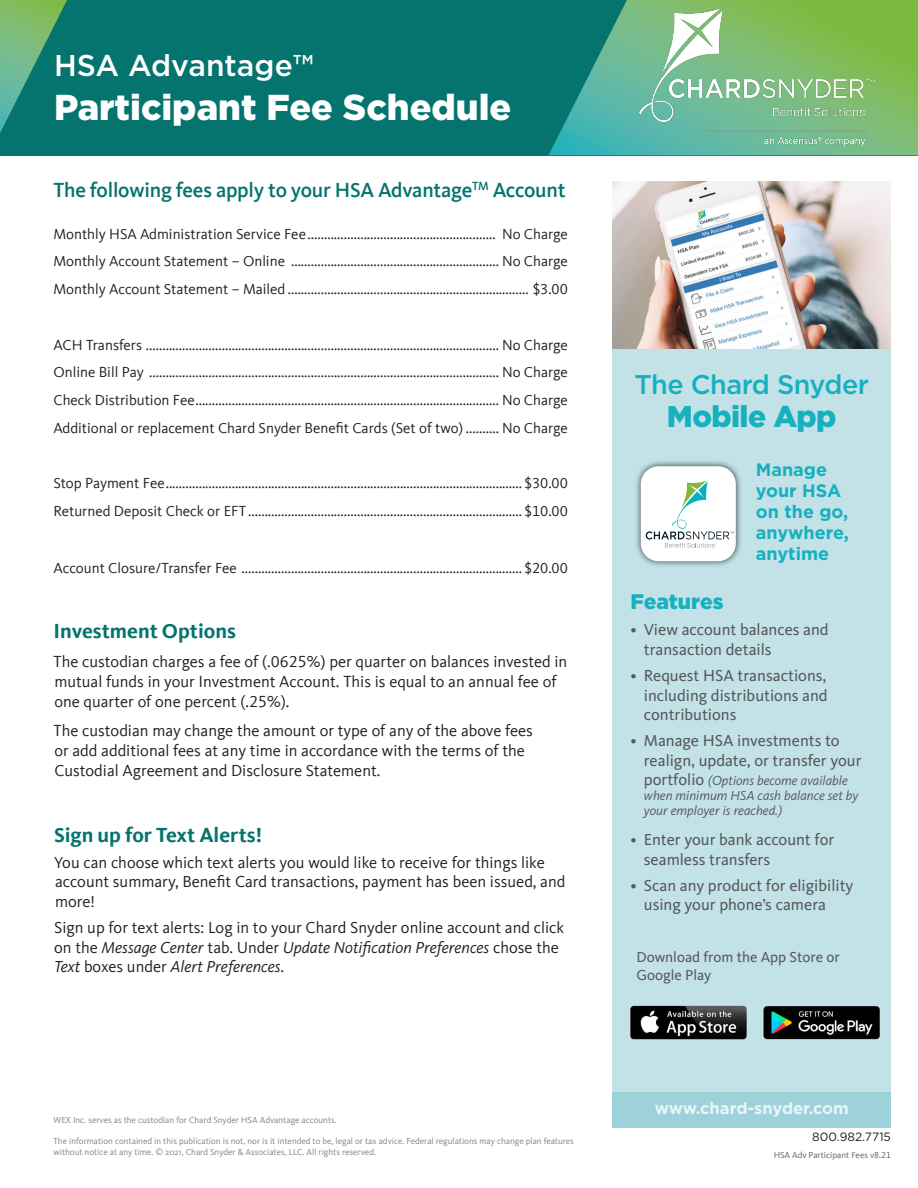
<style>
.page{position:relative;width:918px;height:1188px;background:#fff}
.page>*{position:absolute;margin:0;border:0;box-sizing:border-box;transform-origin:0 0}
.Gotham_Title{font:900 36px "Gotham";color:#fff}
.Gotham_Title-2{font:500 30px "Gotham";color:#fff}
.t1{font:900 30px "Gotham";letter-spacing:-.02em;color:#17b0be}
.t2{font:500 27px "Gotham";letter-spacing:-.02em;color:#17b0be}
.Intro_Text{font:500 21px "Kievit Offc";letter-spacing:-.01em;color:#05746e}
.Text{font:700 21px "Kievit Offc";color:#05746e}
.t3{font:900 21px "Gotham";color:#17b0be}
.t4{font:700 18px/21px "Gotham";color:#17b0be}
.Text-2{font:16.5px/19.8px "Kievit Offc";color:#231f20}
.Text-3{font:16.5px/19.5px "Kievit OT";color:#231f20}
.t5{font:16.5px/19.5px "Kievit OT";color:#57585a}
.t6{font:700 16.5px "Gotham";color:#eaf5f6}
.Text-4{font:15px "Kievit Offc";color:#231f20}
.t7{font:15px/18px "Kievit OT";color:#57585a}
.t8{font:italic 13.5px/15px "Kievit OT";color:#57585a}
.t9{font:12px "Gotham";color:#231f20}
.Text_notes{font:9px/10.5px "Kievit OT";color:#808285}
.t10{font:9px "Kievit Offc";color:#625e5d}
.s1{font-style:italic}
.s2{font-style:normal;font-size:16.5px}
</style>
<div class="page">
<div style="left:0;top:0;width:918px;height:155px;background:#05746e"></div>
<svg style="left:549px;top:0;width:369px;height:155px"></svg>
<svg style="left:0;top:0;width:67px;height:133px"></svg>
<div style="left:612px;top:346px;width:279px;height:781px;background:#c2e2e8"></div>
<div style="left:612px;top:1092px;width:279px;height:35px;background:#9dd2da"></div>
<div style="left:634px;top:459px;width:108px;height:109px;background:#231f20;opacity:.8"></div>
<div style="left:641px;top:466px;width:95px;height:95px;background:#fff;border-radius:18px"></div>
<svg style="left:646px;top:481px;width:88px;height:67px"></svg>
<img style="left:612px;top:181px;width:279px;height:167px">
<img style="left:630px;top:1005px;width:250px;height:35px">
<img style="left:639px;top:9px;width:235px;height:137px">
<p class="Gotham_Title-2" style="left:54px;top:46px;width:261px">HSA Advantage™</p>
<p class="Gotham_Title" style="left:54px;top:82px;width:459px">Participant Fee Schedule</p>
<p class="Intro_Text" style="left:54px;top:178px;width:514px">The following fees apply to your HSA Advantage<sup>TM</sup> Account</p>
<p class="Text-4" style="left:54px;top:225px;width:516px">Monthly HSA Administration Service Fee......................................................... No Charge</p>
<p class="Text-4" style="left:54px;top:253px;width:516px">Monthly Account Statement – Online ............................................................... No Charge</p>
<p class="Text-4" style="left:54px;top:281px;width:516px">Monthly Account Statement – Mailed ......................................................................... $3.00</p>
<p class="Text-4" style="left:54px;top:336px;width:516px">ACH Transfers ........................................................................................................... No Charge</p>
<p class="Text-4" style="left:54px;top:364px;width:516px">Online Bill Pay .......................................................................................................... No Charge</p>
<p class="Text-4" style="left:54px;top:392px;width:516px">Check Distribution Fee............................................................................................ No Charge</p>
<p class="Text-4" style="left:54px;top:419px;width:516px">Additional or replacement Chard Snyder Benefit Cards (Set of two) .......... No Charge</p>
<p class="Text-4" style="left:54px;top:475px;width:516px">Stop Payment Fee............................................................................................................ $30.00</p>
<p class="Text-4" style="left:54px;top:502px;width:516px">Returned Deposit Check or EFT ................................................................................... $10.00</p>
<p class="Text-4" style="left:54px;top:560px;width:516px">Account Closure/Transfer Fee ..................................................................................... $20.00</p>
<p class="Text" style="left:54px;top:618px;width:184px">Investment Options</p>
<p class="Text-2" style="left:54px;top:652px;width:515px">The custodian charges a fee of (.0625%) per quarter on balances invested in mutual funds in your Investment Account. This is equal to an annual fee of one quarter of one percent (.25%).</p>
<p class="Text-2" style="left:54px;top:721px;width:481px">The custodian may change the amount or type of any of the above fees or add additional fees at any time in accordance with the terms of the<br>Custodial Agreement and Disclosure Statement.</p>
<p class="Text" style="left:54px;top:822px;width:209px">Sign up for Text Alerts!</p>
<p class="Text-3" style="left:54px;top:853px;width:513px">You can choose which text alerts you would like to receive for things like account summary, Benefit Card transactions, payment has been issued, and more!</p>
<p class="Text-3" style="left:54px;top:918px;width:511px">Sign up for text alerts: Log in to your Chard Snyder online account and click on the <span class="s1">Message Center</span> tab. Under <span class="s1">Update Notification Preferences</span> chose the<br><span class="s1">Text</span> boxes under <span class="s1">Alert Preferences</span>.</p>
<p class="Text_notes" style="left:54px;top:1115px;width:285px">WEX Inc. serves as the custodian for Chard Snyder HSA Advantage accounts.</p>
<p class="Text_notes" style="left:54px;top:1136px;width:522px">The information contained in this publication is not, nor is it intended to be, legal or tax advice. Federal regulations may change plan features without notice at any time. © 2021, Chard Snyder &amp; Associates, LLC. All rights reserved.</p>
<p class="t2" style="left:635px;top:366px;width:236px">The Chard Snyder</p>
<p class="t1" style="left:667px;top:395px;width:171px">Mobile App</p>
<p class="t4" style="left:756px;top:459px;width:95px">Manage your HSA on the go, anywhere, anytime</p>
<p class="t3" style="left:630px;top:587px;width:95px">Features</p>
<p class="t5" style="left:644px;top:620px;width:186px;text-indent:-14px">• View account balances and transaction details</p>
<p class="t5" style="left:644px;top:666px;width:185px;text-align:justify;text-indent:-14px">• Request HSA transactions, including distributions and contributions</p>
<p class="t5" style="left:644px;top:731px;width:219px;text-indent:-14px">• Manage HSA investments to realign, update, or transfer your</p>
<p class="t8" style="left:644px;top:773px;width:216px"><span class="s2">portfolio</span> (Options become available when minimum HSA cash balance set by your employer is reached.)</p>
<p class="t5" style="left:644px;top:830px;width:192px;text-indent:-14px">• Enter your bank account for seamless transfers</p>
<p class="t5" style="left:644px;top:876px;width:211px;text-indent:-14px">• Scan any product for eligibility using your phone’s camera</p>
<p class="t7" style="left:636px;top:948px;width:205px">Download from the App Store or<br>Google Play</p>
<p class="t6" style="left:655px;top:1098px;width:196px">www.chard-snyder.com</p>
<p class="t9" style="left:812px;top:1129px;width:80px">800.982.7715</p>
<p class="t10" style="left:774px;top:1150px;width:119px">HSA Adv Participant Fees v8.21</p>
</div>
